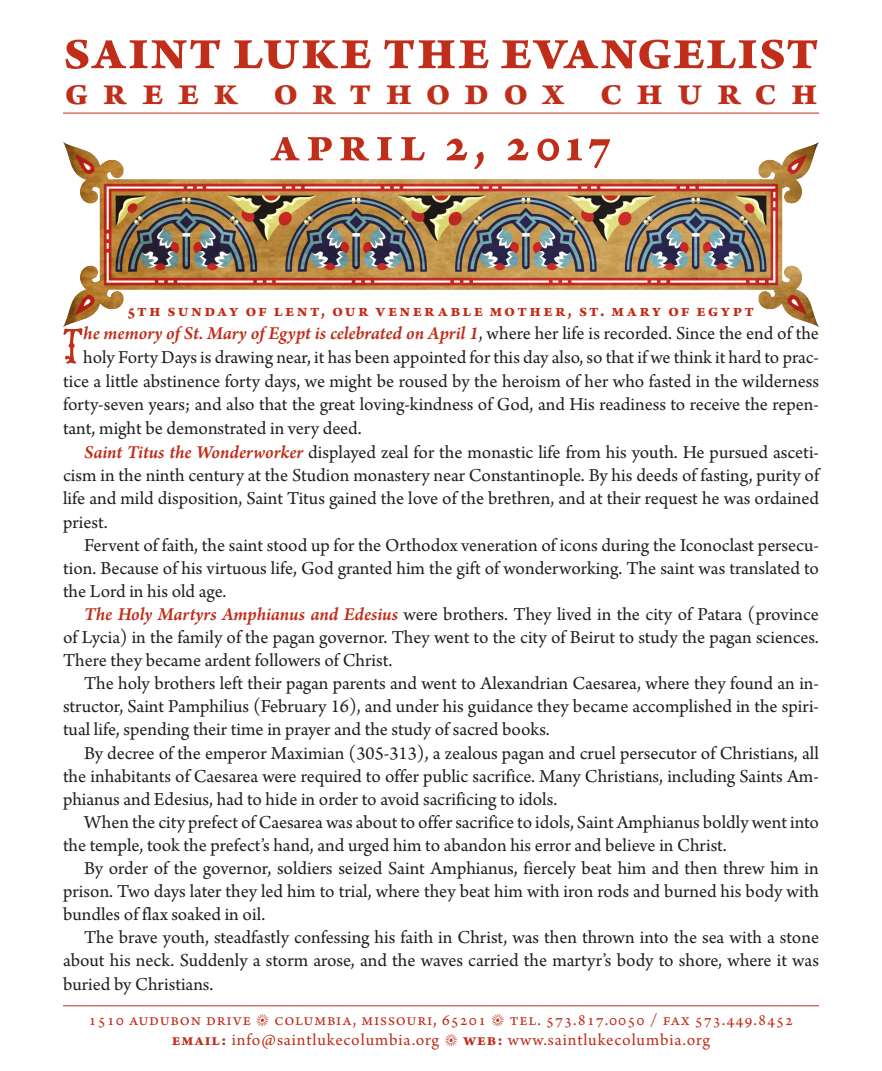
<style>
.page{position:relative;width:882px;height:1071px;background:#fff}
.page>*{position:absolute;margin:0;border:0;box-sizing:border-box;transform-origin:0 0}
.TOC_Subhead{font:700 63px "Arno Pro";letter-spacing:.015em;color:#c02d19}
._11_Body_New_Drop{font:61.95px "KS Arche";color:#c02d19}
.Section_Heading__13p{font:700 52.5px "Arno Pro";letter-spacing:.115em;color:#c02d19}
.TOC_Subhead-2{font:700 42px "Arno Pro";letter-spacing:.33em;color:#c02d19}
._11_Body__No_Drop{font:19.25px/23.1px "Arno Pro";color:#231f20;text-align:justify}
._11_Body_New_Drop-2{font:19.25px "Arno Pro";color:#231f20}
._11_Body_New_Drop-3{font:italic 600 19.25px "Arno Pro";color:#c02d19}
.Section_Heading__13p-2{font:700 18.38px "Arno Pro";letter-spacing:.125em;color:#c02d19}
.Section_Heading__10p{font:17.5px "Arno Pro";letter-spacing:.05em;color:#c02d19}
.s1{font-weight:400;font-style:normal;color:#231f20}
.s2{font-weight:600;font-style:italic;color:#c02d19}
.s3{font-weight:700}
</style>
<div class="page">
<hr style="left:63px;top:113px;width:756px;height:1px;background:#c02d19">
<hr style="left:63px;top:1005px;width:756px;height:1px;background:#c02d19">
<img style="left:63px;top:142px;width:756px;height:184px">
<p class="TOC_Subhead" style="left:63px;top:13px;width:757px">SAINT LUKE THE EVANGELIST</p>
<p class="TOC_Subhead-2" style="left:64px;top:67px;width:755px">GREEK ORTHODOX CHURCH</p>
<p class="Section_Heading__13p" style="left:271px;top:114px;width:342px">april 2, 2017</p>
<p class="Section_Heading__13p-2" style="left:128px;top:299px;width:628px">5th sunday of lent, our venerable mother, st. mary of egypt</p>
<p class="_11_Body_New_Drop" style="left:63px;top:316px;width:22px">T</p>
<p class="_11_Body_New_Drop-3" style="left:83px;top:322px;width:737px">he memory of St. Mary of Egypt is celebrated on April 1<span class="s1">, where her life is recorded. Since the end of the</span></p>
<p class="_11_Body_New_Drop-2" style="left:83px;top:346px;width:737px">holy Forty Days is drawing near, it has been appointed for this day also, so that if we think it hard to prac-</p>
<p class="_11_Body_New_Drop-2" style="left:63px;top:370px;width:758px">tice a little abstinence forty days, we might be roused by the heroism of her who fasted in the wilderness</p>
<p class="_11_Body_New_Drop-2" style="left:63px;top:393px;width:758px">forty-seven years; and also that the great loving-kindness of God, and His readiness to receive the repen-</p>
<p class="_11_Body_New_Drop-2" style="left:63px;top:417px;width:300px">tant, might be demonstrated in very deed.</p>
<p class="_11_Body__No_Drop" style="left:63px;top:442px;width:759px;text-indent:21px"><span class="s2">Saint Titus the Wonderworker</span> displayed zeal for the monastic life from his youth. He pursued asceti&shy;cism in the ninth century at the Studion monastery near Constantinople. By his deeds of fasting, purity of life and mild disposition, Saint Titus gained the love of the brethren, and at their request he was ordained priest.</p>
<p class="_11_Body__No_Drop" style="left:63px;top:534px;width:758px;text-indent:21px">Fervent of faith, the saint stood up for the Orthodox veneration of icons during the Iconoclast persecu&shy;tion. Because of his virtuous life, God granted him the gift of wonderworking. The saint was translated to the Lord in his old age.</p>
<p class="_11_Body__No_Drop" style="left:63px;top:604px;width:758px;text-indent:21px"><span class="s2">The Holy Martyrs Amphianus and Edesius</span> were brothers. They lived in the city of Patara (province of Lycia) in the family of the pagan governor. They went to the city of Beirut to study the pagan sciences.<br>There they became ardent followers of Christ.</p>
<p class="_11_Body__No_Drop" style="left:63px;top:673px;width:758px;text-indent:21px">The holy brothers left their pagan parents and went to Alexandrian Caesarea, where they found an in&shy;structor, Saint Pamphilius (February 16), and under his guidance they became accomplished in the spiri&shy;tual life, spending their time in prayer and the study of sacred books.</p>
<p class="_11_Body__No_Drop" style="left:63px;top:742px;width:758px;text-indent:21px">By decree of the emperor Maximian (305-313), a zealous pagan and cruel persecutor of Christians, all the inhabitants of Caesarea were required to offer public sacrifice. Many Christians, including Saints Am&shy;phianus and Edesius, had to hide in order to avoid sacrificing to idols.</p>
<p class="_11_Body__No_Drop" style="left:63px;top:812px;width:758px;text-indent:21px">When the city prefect of Caesarea was about to offer sacrifice to idols, Saint Amphianus boldly went into the temple, took the prefect’s hand, and urged him to abandon his error and believe in Christ.</p>
<p class="_11_Body__No_Drop" style="left:63px;top:858px;width:758px;text-indent:21px">By order of the governor, soldiers seized Saint Amphianus, fiercely beat him and then threw him in prison. Two days later they led him to trial, where they beat him with iron rods and burned his body with bundles of flax soaked in oil.</p>
<p class="_11_Body__No_Drop" style="left:63px;top:927px;width:758px;text-indent:21px">The brave youth, steadfastly confessing his faith in Christ, was then thrown into the sea with a stone about his neck. Suddenly a storm arose, and the waves carried the martyr’s body to shore, where it was buried by Christians.</p>
<p class="Section_Heading__10p" style="left:89px;top:1010px;width:706px">1510 audubon drive • columbia, missouri, 65201 • tel. 573.817.0050 / fax 573.449.8452</p>
<p class="Section_Heading__10p" style="left:172px;top:1030px;width:540px"><span class="s3">email:</span> info@saintlukecolumbia.org • <span class="s3">web:</span> www.saintlukecolumbia.org</p>
</div>
